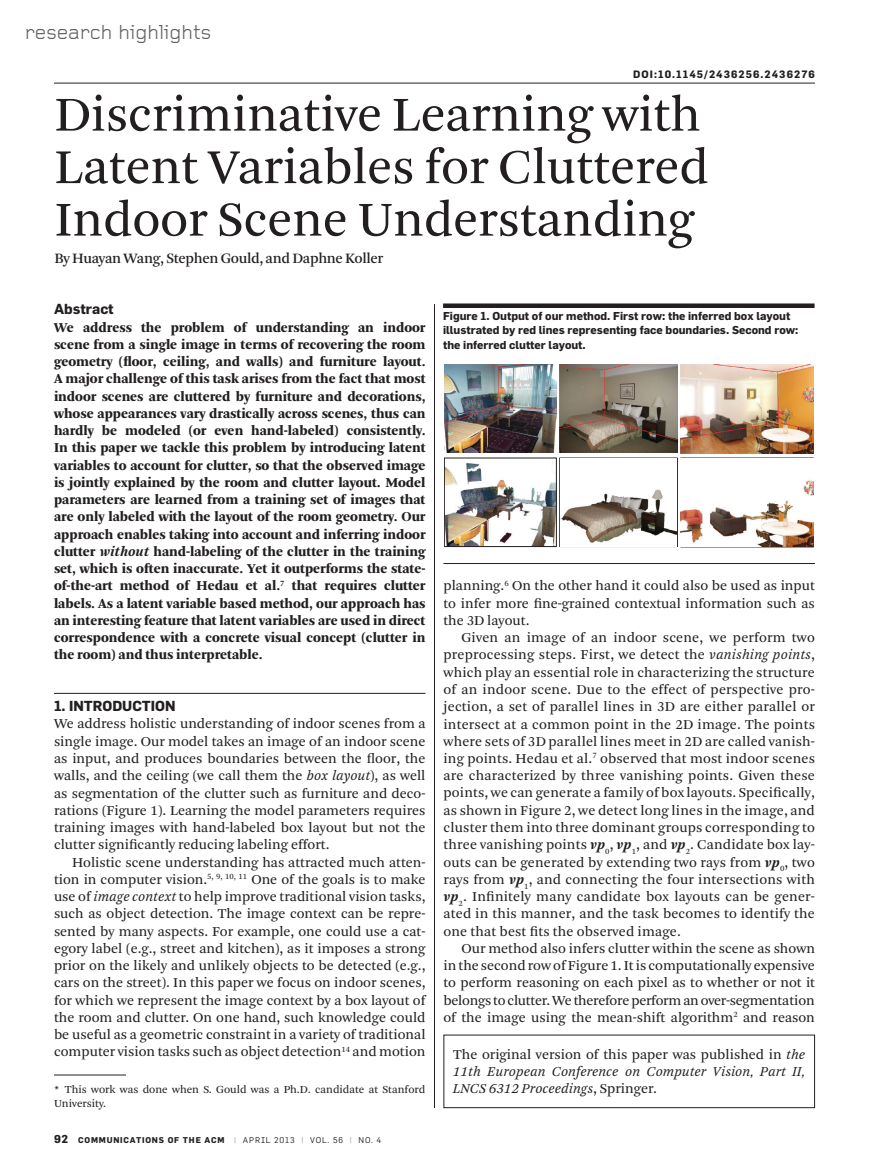
<style>
.page{position:relative;width:878px;height:1175px;background:#fff}
.page>*{position:absolute;margin:0;border:0;box-sizing:border-box;transform-origin:0 0}
.t1{font:51px/52.5px "Arnhem Blond";letter-spacing:-.005em;color:#231f20}
.t2{font:21px "Foundry Gridnik";color:#636366}
.t3{font:15px "Arnhem";letter-spacing:-.025em;color:#231f20}
.t4{font:14.25px/17.2px "Arnhem Blond";color:#231f20;text-align:justify}
.t5{font:900 14.25px/17.2px "Arnhem";color:#231f20;text-align:justify}
.t6{font:italic 14.25px/17.2px "Arnhem Blond";color:#231f20}
.t7{font:700 14.25px "Flama";color:#231f20}
.t8{font:700 11.25px/14.2px "Flama";color:#231f20}
.t9{font:11.25px "Arnhem Blond";color:#231f20}
.t10{font:700 10.5px "Flama";letter-spacing:.1em;color:#231f20}
.t11{font:700 8.25px "Flama";letter-spacing:.1em;color:#231f20}
.s1{font-weight:700;font-style:italic}
.s2{font-style:italic}
.s3{font-family:"Arnhem";font-weight:700;font-style:italic}
.s4{font-style:normal}
.s5{font-size:11.25px}
.s6{font-weight:400;color:#939598}
.s7{font-weight:400}
</style>
<div class="page">
<hr style="left:54px;top:83px;width:760px;height:1px;background:#231f20">
<hr style="left:434px;top:304px;width:1px;height:804px;background:#231f20">
<hr style="left:54px;top:693px;width:371px;height:1px;background:#231f20">
<div style="left:443px;top:1034px;width:371px;height:74px;border:1px solid #231f20"></div>
<hr style="left:54px;top:1074px;width:72px;height:1px;background:#231f20">
<div style="left:443px;top:303px;width:371px;height:5px;background:#231f20"></div>
<hr style="left:443px;top:563px;width:371px;height:1px;background:#231f20">
<img style="left:444px;top:364px;width:112px;height:89px">
<img style="left:559px;top:364px;width:118px;height:89px">
<img style="left:680px;top:364px;width:133px;height:89px">
<img style="left:444px;top:457px;width:369px;height:90px">
<img style="left:560px;top:458px;width:116px;height:88px">
<img style="left:680px;top:458px;width:133px;height:89px">
<h2 class="t2" style="left:25px;top:20px;width:188px">research highlights</h2>
<p class="t10" style="left:633px;top:68px;width:183px">doi:10.1145/2436256.2436276</p>
<h1 class="t1" style="left:54px;top:89px;width:656px">Discriminative Learning with<br>Latent Variables for Cluttered<br>Indoor Scene Understanding</h1>
<p class="t3" style="left:54px;top:249px;width:330px">By Huayan Wang, Stephen Gould, and Daphne Koller</p>
<p class="t7" style="left:54px;top:300px;width:61px">Abstract</p>
<p class="t5" style="left:54px;top:318px;width:373px">We address the problem of understanding an indoor scene from a single image in terms of recovering the room geometry (floor, ceiling, and walls) and furniture layout.<br>A major challenge of this task arises from the fact that most indoor scenes are cluttered by furniture and decorations, whose appearances vary drastically across scenes, thus can hardly be modeled (or even hand-labeled) consistently.<br>In this paper we tackle this problem by introducing latent variables to account for clutter, so that the observed image is jointly explained by the room and clutter layout. Model parameters are learned from a training set of images that are only labeled with the layout of the room geometry. Our approach enables taking into account and inferring indoor clutter <span class="s1">without</span> hand-labeling of the clutter in the training set, which is often inaccurate. Yet it outperforms the state&shy;of-the-art method of Hedau et al.<sup>7</sup> that requires clutter labels. As a latent variable based method, our approach has an interesting feature that latent variables are used in direct correspondence with a concrete visual concept (clutter in the room) and thus interpretable.</p>
<p class="t7" style="left:54px;top:697px;width:78px">1. INTRODUCTION</p>
<p class="t4" style="left:54px;top:715px;width:373px">We address holistic understanding of indoor scenes from a single image. Our model takes an image of an indoor scene as input, and produces boundaries between the floor, the walls, and the ceiling (we call them the <span class="s2">box layout</span>), as well as segmentation of the clutter such as furniture and deco&shy;rations (Figure 1). Learning the model parameters requires training images with hand-labeled box layout but not the clutter significantly reducing labeling effort.</p>
<p class="t4" style="left:54px;top:853px;width:373px;text-indent:18px">Holistic scene understanding has attracted much atten&shy;tion in computer vision.<sup>5,</sup> <sup>9,</sup> <sup>10,</sup> <sup>11</sup> One of the goals is to make use of <span class="s2">image context</span> to help improve traditional vision tasks, such as object detection. The image context can be repre&shy;sented by many aspects. For example, one could use a cat&shy;egory label (e.g., street and kitchen), as it imposes a strong prior on the likely and unlikely objects to be detected (e.g., cars on the street). In this paper we focus on indoor scenes, for which we represent the image context by a box layout of the room and clutter. On one hand, such knowledge could be useful as a geometric constraint in a variety of traditional computer vision tasks such as object detection<sup>14</sup> and motion</p>
<p class="t8" style="left:443px;top:308px;width:357px">Figure 1. Output of our method. First row: the inferred box layout illustrated by red lines representing face boundaries. Second row: the inferred clutter layout.</p>
<p class="t4" style="left:443px;top:577px;width:373px">planning.<sup>6</sup> On the other hand it could also be used as input to infer more fine-grained contextual information such as the 3D layout.</p>
<p class="t4" style="left:443px;top:629px;width:373px;text-indent:18px">Given an image of an indoor scene, we perform two preprocessing steps. First, we detect the <span class="s2">vanishing points</span>, which play an essential role in characterizing the structure of an indoor scene. Due to the effect of perspective pro&shy;jection, a set of parallel lines in 3D are either parallel or intersect at a common point in the 2D image. The points where sets of 3D parallel lines meet in 2D are called vanish&shy;ing points. Hedau et al.<sup>7</sup> observed that most indoor scenes are characterized by three vanishing points. Given these points, we can generate a family of box layouts. Specifically, as shown in Figure 2, we detect long lines in the image, and cluster them into three dominant groups corresponding to three vanishing points <span class="s3">vp</span><sub>0</sub>, <span class="s3">vp</span><sub>1</sub>, and <span class="s3">vp</span><sub>2</sub>. Candidate box lay&shy;outs can be generated by extending two rays from <span class="s3">vp</span><sub>0</sub>, two rays from <span class="s3">vp</span><sub>1</sub>, and connecting the four intersections with <span class="s3">vp</span><sub>2</sub>. Infinitely many candidate box layouts can be gener&shy;ated in this manner, and the task becomes to identify the one that best fits the observed image.</p>
<p class="t4" style="left:443px;top:940px;width:373px;text-indent:18px">Our method also infers clutter within the scene as shown in the second row of Figure 1. It is computationally expensive to perform reasoning on each pixel as to whether or not it belongs to clutter. We therefore perform an over-segmentation of the image using the mean-shift algorithm<sup>2</sup> and reason</p>
<p class="t6" style="left:453px;top:1045px;width:353px"><span class="s4">The original version of this paper was published in</span> the<br>11th European Conference on Computer Vision, Part II,</p>
<p class="t9" style="left:54px;top:1083px;width:373px">* This work was done when S. Gould was a Ph.D. candidate at Stanford</p>
<p class="t6" style="left:453px;top:1080px;width:205px">LNCS 6312 Proceedings<span class="s4">, Springer.</span></p>
<p class="t9" style="left:54px;top:1097px;width:54px">University.</p>
<p class="t11" style="left:54px;top:1134px;width:329px"><span class="s5">92</span> communications of the acm <span class="s6">|</span> <span class="s7">APRI L 2013</span> <span class="s6">|</span> <span class="s7">VOL. 56</span> <span class="s6">|</span> <span class="s7">NO. 4</span></p>
</div>
